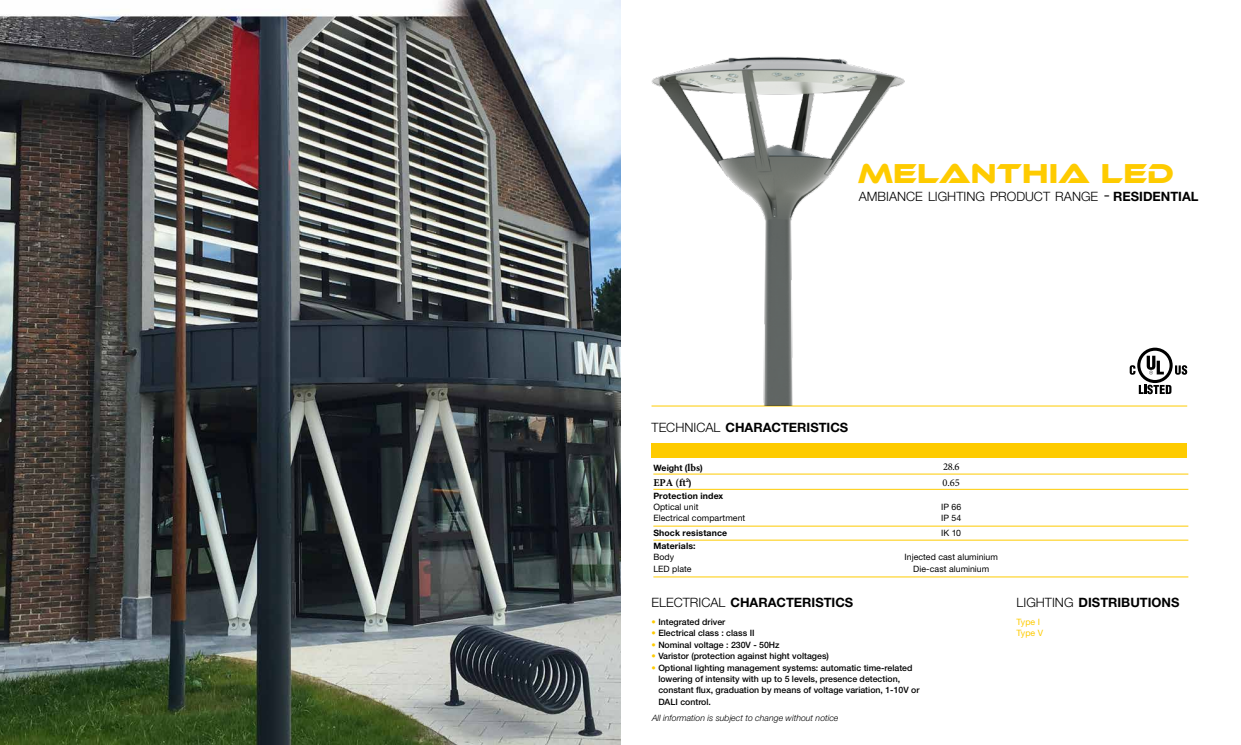
<style>
.page{position:relative;width:1241px;height:745px;background:#fff}
.page>*{position:absolute;margin:0;border:0;box-sizing:border-box;transform-origin:0 0}
.t1{font:28.18px "Ethnocentric Rg";letter-spacing:.005em;color:#fecb00}
.t2{font:700 12.86px "Helvetica Neue LT Std";color:#000}
.t3{font:300 12.86px "Helvetica Neue LT Std";color:#000}
.t4{font:700 10.5px "Minion Pro";color:#000}
.t5{font:500 8.75px/11.4px "Helvetica Neue LT Std";color:#000}
.t6{font:8.75px "Helvetica Neue LT Std";letter-spacing:.005em;color:#000}
.t7{font:700 8.75px "Helvetica Neue LT Std";letter-spacing:.015em;color:#000}
.t8{font:italic 300 8.75px "Helvetica Neue LT Std";color:#000}
.t9{font:8.75px/11.4px "Helvetica Neue LT Std";letter-spacing:.005em;color:#fecb00}
.s1{font-size:18.38px}
.s2{font-weight:700}
.s3{font-weight:300}
.s4{font-family:"Minion Pro";font-size:10.5px}
.s5{font-family:"Helvetica Neue LT Std";font-size:8.75px}
.s6{color:#fecb00}
</style>
<div class="page">
<img style="left:0;top:0;width:620px;height:744px">
<div style="left:651px;top:443px;width:535px;height:15px;background:#fecb00"></div>
<hr style="left:653px;top:473px;width:535px;height:1px;background:#fecb00">
<hr style="left:653px;top:489px;width:535px;height:1px;background:#fecb00">
<hr style="left:653px;top:525px;width:535px;height:1px;background:#fecb00">
<hr style="left:653px;top:539px;width:535px;height:1px;background:#fecb00">
<hr style="left:653px;top:576px;width:535px;height:1px;background:#fecb00">
<svg style="left:1129px;top:347px;width:57px;height:47px"></svg>
<hr style="left:651px;top:405px;width:535px;height:1px;background:#fecb00">
<img style="left:651px;top:56px;width:254px;height:349px">
<h1 class="t1" style="left:857px;top:156px;width:318px">MELANTHIA LED</h1>
<h2 class="t3" style="left:858px;top:188px;width:341px">AMBIANCE LIGHTING PRODUCT RANGE <span class="s1">-</span> <span class="s2">RESIDENTIAL</span></h2>
<h2 class="t2" style="left:651px;top:419px;width:198px"><span class="s3">TECHNICAL</span> CHARACTERISTICS</h2>
<p class="t7" style="left:653px;top:462px;width:51px">Weight (<span class="s4">lbs</span>)</p>
<p class="t4" style="left:653px;top:474px;width:40px">EPA (ft<sup>2</sup><span class="s5">)</span></p>
<p class="t7" style="left:653px;top:490px;width:71px">Protection index</p>
<p class="t6" style="left:653px;top:501px;width:47px">Optical unit</p>
<p class="t6" style="left:940px;top:501px;width:22px">IP 66</p>
<p class="t6" style="left:653px;top:512px;width:93px">Electrical compartment</p>
<p class="t6" style="left:940px;top:512px;width:22px">IP 54</p>
<p class="t7" style="left:653px;top:527px;width:75px">Shock resistance</p>
<p class="t6" style="left:941px;top:527px;width:21px">IK 10</p>
<p class="t7" style="left:653px;top:540px;width:44px">Materials:</p>
<p class="t6" style="left:653px;top:551px;width:22px">Body</p>
<p class="t6" style="left:904px;top:551px;width:95px">Injected cast aluminium</p>
<p class="t6" style="left:653px;top:563px;width:40px">LED plate</p>
<p class="t6" style="left:913px;top:563px;width:78px">Die-cast aluminium</p>
<h2 class="t2" style="left:651px;top:593px;width:203px"><span class="s3">ELECTRICAL</span> CHARACTERISTICS</h2>
<h2 class="t2" style="left:1016px;top:593px;width:164px"><span class="s3">LIGHTING</span> DISTRIBUTIONS</h2>
<p class="t5" style="left:651px;top:615px;width:75px"><span class="s6">•</span> Integrated driver</p>
<p class="t5" style="left:651px;top:627px;width:104px"><span class="s6">•</span> Electrical class : class II</p>
<p class="t5" style="left:651px;top:638px;width:130px"><span class="s6">•</span> Nominal voltage : 230V - 50Hz</p>
<p class="t5" style="left:651px;top:650px;width:179px"><span class="s6">•</span> Varistor (protection against hight voltages)</p>
<p class="t5" style="left:658px;top:661px;width:262px;text-indent:-7px"><span class="s6">•</span> Optional lighting management systems: automatic time-related lowering of intensity with up to 5 levels, presence detection, constant flux, graduation by means of voltage variation, 1-10V or DALI control.</p>
<p class="t8" style="left:652px;top:712px;width:188px">All information is subject to change without notice</p>
<p class="t9" style="left:1016px;top:615px;width:28px">Type I<br>Type V</p>
</div>
